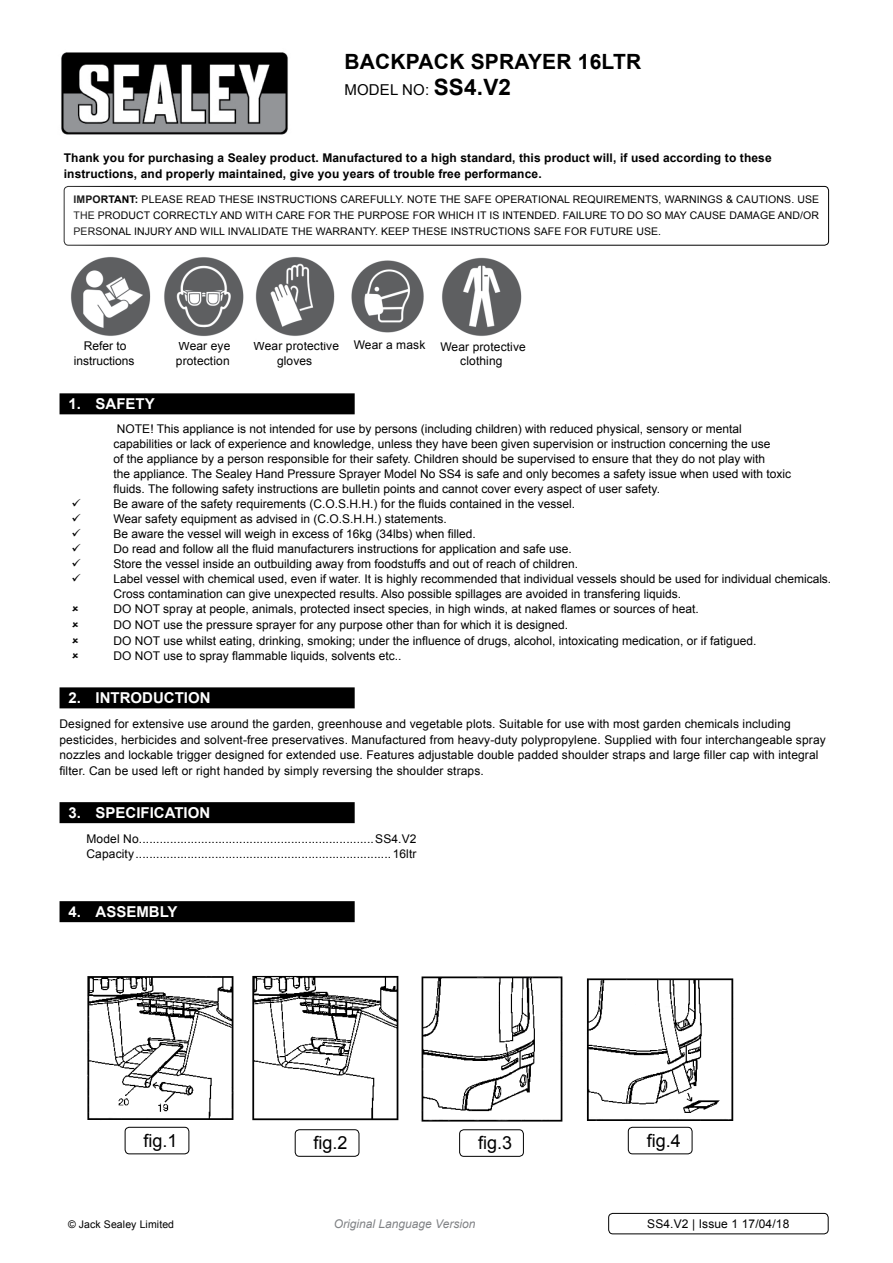
<style>
.page{position:relative;width:893px;height:1263px;background:#fff}
.page>*{position:absolute;margin:0;border:0;box-sizing:border-box;transform-origin:0 0}
.t1{font:700 21px "Arial";letter-spacing:.01em;color:#000}
.t2{font:18px "Arial";color:#000}
.t3{font:700 15px "Arial";color:#fff}
.t4{font:15px "Arial";letter-spacing:.01em;color:#000}
.t5{font:12px/15.1px "Arial";color:#000}
.t6{font:700 12px/15.8px "Arial";letter-spacing:.01em;color:#000}
.t7{font:italic 12px "Arial";color:#808285}
.t8{font:10.5px/15.8px "Arial";letter-spacing:.01em;color:#000;text-align:justify}
.s1{font-weight:700;font-size:22.5px}
.s2{font-weight:700}
</style>
<div class="page">
<img style="left:61px;top:52px;width:227px;height:83px">
<div style="left:64px;top:186px;width:765px;height:60px;border:1px solid #000;border-radius:4px"></div>
<div style="left:60px;top:393px;width:295px;height:21px;background:#000"></div>
<div style="left:60px;top:687px;width:295px;height:21px;background:#000"></div>
<div style="left:60px;top:802px;width:295px;height:21px;background:#000"></div>
<div style="left:60px;top:901px;width:295px;height:21px;background:#000"></div>
<div style="left:608px;top:1213px;width:220px;height:21px;border:1px solid #000;border-radius:4px"></div>
<img style="left:71px;top:257px;width:80px;height:79px">
<img style="left:164px;top:257px;width:80px;height:79px">
<img style="left:255px;top:257px;width:80px;height:79px">
<img style="left:351px;top:260px;width:73px;height:73px">
<img style="left:442px;top:257px;width:80px;height:79px">
<img style="left:87px;top:976px;width:147px;height:151px">
<img style="left:252px;top:975px;width:146px;height:146px">
<img style="left:420px;top:976px;width:143px;height:146px">
<img style="left:586px;top:978px;width:148px;height:143px">
<div style="left:125px;top:1127px;width:64px;height:27px;border:1px solid #000;border-radius:4px"></div>
<div style="left:295px;top:1129px;width:64px;height:28px;border:1px solid #000;border-radius:4px"></div>
<div style="left:459px;top:1129px;width:65px;height:28px;border:1px solid #000;border-radius:4px"></div>
<div style="left:628px;top:1127px;width:64px;height:27px;border:1px solid #000;border-radius:4px"></div>
<h1 class="t1" style="left:344px;top:48px;width:298px">Backpack Sprayer 16ltr</h1>
<p class="t4" style="left:344px;top:80px;width:168px">model no: <span class="s1">SS4.V2</span></p>
<p class="t6" style="left:64px;top:150px;width:709px">Thank you for purchasing a Sealey product. Manufactured to a high standard, this product will, if used according to these instructions, and properly maintained, give you years of trouble free performance.</p>
<p class="t8" style="left:74px;top:192px;width:747px"><span class="s2">IMPORTANT:</span> PLEASE READ THESE INSTRUCTIONS CAREFULLY. NOTE THE SAFE OPERATIONAL REQUIREMENTS, WARNINGS &amp; CAUTIONS. USE THE PRODUCT CORRECTLY AND WITH CARE FOR THE PURPOSE FOR WHICH IT IS INTENDED. FAILURE TO DO SO MAY CAUSE DAMAGE AND/OR PERSONAL INJURY AND WILL INVALIDATE THE WARRANTY. KEEP THESE INSTRUCTIONS SAFE FOR FUTURE USE.</p>
<p class="t5" style="left:354px;top:338px;width:73px">Wear a mask</p>
<p class="t5" style="left:74px;top:339px;width:62px;line-height:14.4px;text-align:center">Refer to instructions</p>
<p class="t5" style="left:176px;top:339px;width:56px;line-height:14.4px">Wear eye protection</p>
<p class="t5" style="left:254px;top:339px;width:87px;line-height:14.4px;text-align:center">Wear protective gloves</p>
<p class="t5" style="left:440px;top:340px;width:87px;line-height:14.4px;text-align:center">Wear protective clothing</p>
<p class="t3" style="left:69px;top:394px;width:88px">1. safety</p>
<p class="t5" style="left:114px;top:421px;width:719px">NOTE! This appliance is not intended for use by persons (including children) with reduced physical, sensory or mental<br>capabilities or lack of experience and knowledge, unless they have been given supervision or instruction concerning the use<br>of the appliance by a person responsible for their safety. Children should be supervised to ensure that they do not play with<br>the appliance. The Sealey Hand Pressure Sprayer Model No SS4 is safe and only becomes a safety issue when used with toxic<br>fluids. The following safety instructions are bulletin points and cannot cover every aspect of user safety.<br>Be aware of the safety requirements (C.O.S.H.H.) for the fluids contained in the vessel.<br>Wear safety equipment as advised in (C.O.S.H.H.) statements.<br>Be aware the vessel will weigh in excess of 16kg (34lbs) when filled.<br>Do read and follow all the fluid manufacturers instructions for application and safe use.<br>Store the vessel inside an outbuilding away from foodstuffs and out of reach of children.<br>Label vessel with chemical used, even if water. It is highly recommended that individual vessels should be used for individual chemicals.<br>Cross contamination can give unexpected results. Also possible spillages are avoided in transfering liquids.<br>DO NOT spray at people, animals, protected insect species, in high winds, at naked flames or sources of heat.<br>DO NOT use the pressure sprayer for any purpose other than for which it is designed.<br>DO NOT use whilst eating, drinking, smoking; under the influence of drugs, alcohol, intoxicating medication, or if fatigued.<br>DO NOT use to spray flammable liquids, solvents etc..</p>
<p class="t3" style="left:69px;top:688px;width:143px">2. introduction</p>
<p class="t5" style="left:60px;top:716px;width:768px;line-height:15.8px">Designed for extensive use around the garden, greenhouse and vegetable plots. Suitable for use with most garden chemicals including pesticides, herbicides and solvent-free preservatives. Manufactured from heavy-duty polypropylene. Supplied with four interchangeable spray nozzles and lockable trigger designed for extended use. Features adjustable double padded shoulder straps and large filler cap with integral filter. Can be used left or right handed by simply reversing the shoulder straps.</p>
<p class="t3" style="left:69px;top:803px;width:143px">3. specification</p>
<p class="t5" style="left:87px;top:831px;width:332px;line-height:15.8px">Model No....................................................................SS4.V2<br>Capacity..........................................................................16ltr</p>
<p class="t3" style="left:69px;top:902px;width:110px">4. assembly</p>
<h2 class="t2" style="left:143px;top:1129px;width:36px">fig.1</h2>
<h2 class="t2" style="left:314px;top:1131px;width:36px">fig.2</h2>
<h2 class="t2" style="left:478px;top:1131px;width:36px">fig.3</h2>
<h2 class="t2" style="left:647px;top:1129px;width:36px">fig.4</h2>
<p class="t8" style="left:68px;top:1217px;width:108px">© Jack Sealey Limited</p>
<p class="t7" style="left:334px;top:1216px;width:143px">Original Language Version</p>
<p class="t5" style="left:647px;top:1216px;width:144px">SS4.V2 | Issue 1 17/04/18</p>
</div>
